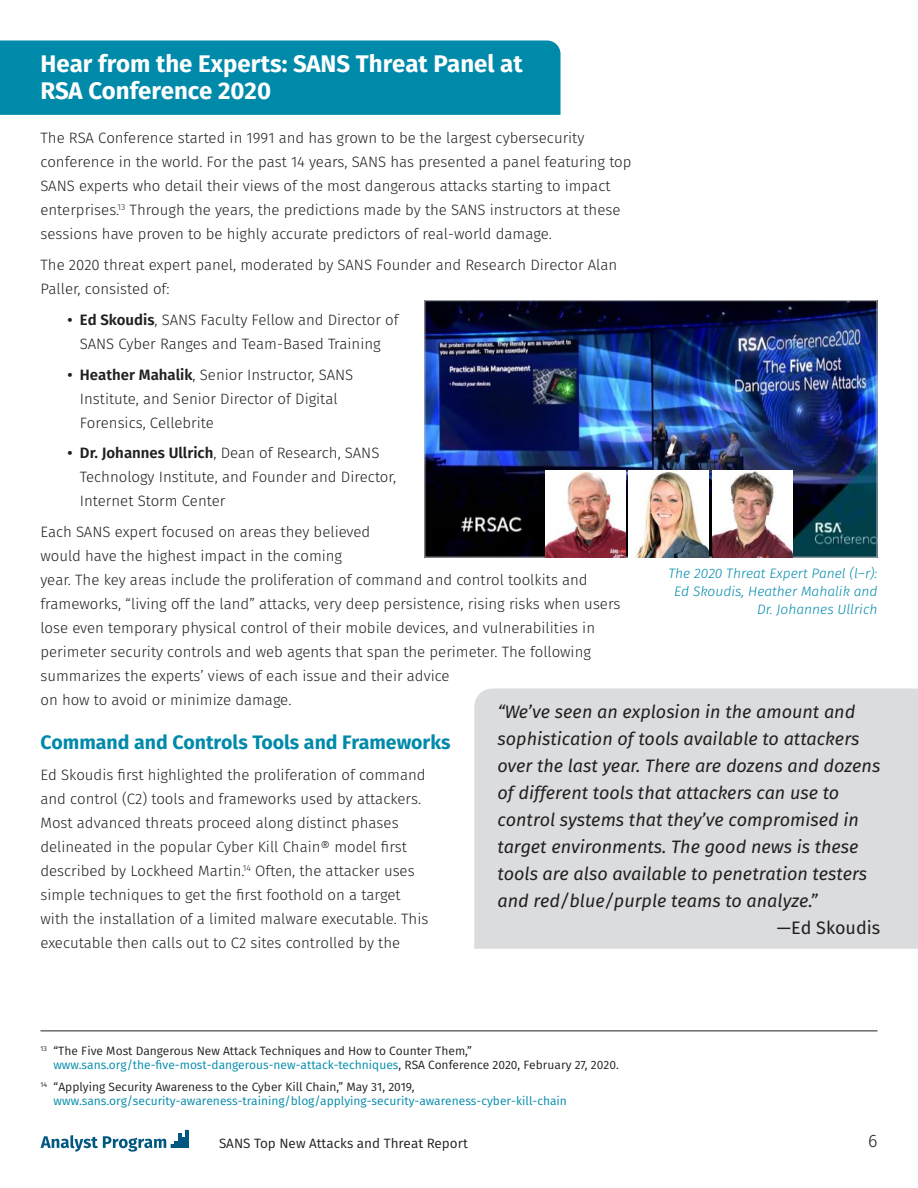
<style>
.page{position:relative;width:918px;height:1188px;background:#fff}
.page>*{position:absolute;margin:0;border:0;box-sizing:border-box;transform-origin:0 0}
.t1{font:700 24px/27px "Fira Sans";color:#fff}
.t2{font:700 19.5px "Fira Sans";color:#008aaa}
.t3{font:italic 18px/27px "Fira Sans";color:#221f20}
.t4{font:18px "Fira Sans";color:#221f20}
.t5{font:300 18px "Fira Sans";color:#221f20}
.t6{font:300 15px/24px "Fira Sans";color:#221f20}
.t7{font:italic 300 13.65px/17.7px "Fira Sans";color:#008aaa;text-align:right}
.t8{font:13.5px "Fira Sans";color:#221f20}
.t9{font:12px/14.4px "Fira Sans";color:#221f20}
.t10{font:12px/14.4px "Fira Sans";color:#008aaa}
.s1{font-weight:600}
.s2{color:#008aaa}
.s3{color:#221f20}
</style>
<div class="page">
<div style="left:0;top:40px;width:561px;height:75px;background:#008aaa"></div>
<hr style="left:178px;top:1133px;width:3px;height:15px;background:#005881">
<hr style="left:186px;top:1130px;width:3px;height:18px;background:#005881">
<svg style="left:41px;top:1135px;width:145px;height:17px"></svg>
<div style="left:474px;top:689px;width:444px;height:260px;background:#dbdcde"></div>
<hr style="left:40px;top:1030px;width:838px;height:1px;background:#221f20">
<img style="left:426px;top:302px;width:449px;height:254px">
<div style="left:424px;top:300px;width:453px;height:258px;border:1px solid #bbbdc0"></div>
<img style="left:712px;top:471px;width:80px;height:87px">
<img style="left:629px;top:471px;width:80px;height:87px">
<img style="left:545px;top:471px;width:80px;height:87px">
<h1 class="t1" style="left:40px;top:50px;width:484px">Hear from the Experts: SANS Threat Panel at<br>RSA Conference 2020</h1>
<p class="t6" style="left:40px;top:126px;width:593px">The RSA Conference started in 1991 and has grown to be the largest cybersecurity conference in the world. For the past 14 years, SANS has presented a panel featuring top SANS experts who detail their views of the most dangerous attacks starting to impact enterprises.<sup>13</sup> Through the years, the predictions made by the SANS instructors at these sessions have proven to be highly accurate predictors of real-world damage.</p>
<p class="t6" style="left:41px;top:253px;width:578px">The 2020 threat expert panel, moderated by SANS Founder and Research Director Alan<br>Paller, consisted of:</p>
<p class="t6" style="left:68px;top:308px;width:333px;text-align:center"><span class="s1">• Ed Skoudis</span>, SANS Faculty Fellow and Director of<br>SANS Cyber Ranges and Team-Based Training</p>
<p class="t6" style="left:80px;top:362px;width:275px;text-indent:-12px"><span class="s1">• Heather Mahalik</span>, Senior Instructor, SANS<br>Institute, and Senior Director of Digital<br>Forensics, Cellebrite</p>
<p class="t6" style="left:80px;top:441px;width:318px;text-indent:-12px"><span class="s1">• Dr. Johannes Ullrich</span>, Dean of Research, SANS<br>Technology Institute, and Founder and Director,<br>Internet Storm Center</p>
<p class="t6" style="left:41px;top:520px;width:581px">Each SANS expert focused on areas they believed<br>would have the highest impact in the coming<br>year. The key areas include the proliferation of command and control toolkits and frameworks, “living off the land” attacks, very deep persistence, rising risks when users lose even temporary physical control of their mobile devices, and vulnerabilities in perimeter security controls and web agents that span the perimeter. The following summarizes the experts’ views of each issue and their advice<br>on how to avoid or minimize damage.</p>
<h2 class="t2" style="left:40px;top:729px;width:412px">Command and Controls Tools and Frameworks</h2>
<p class="t6" style="left:40px;top:763px;width:389px">Ed Skoudis first highlighted the proliferation of command and control (C2) tools and frameworks used by attackers.<br>Most advanced threats proceed along distinct phases delineated in the popular Cyber Kill Chain® model first described by Lockheed Martin.<sup>14</sup> Often, the attacker uses simple techniques to get the first foothold on a target with the installation of a limited malware executable. This executable then calls out to C2 sites controlled by the</p>
<p class="t7" style="left:669px;top:565px;width:210px">The 2020 Threat Expert Panel (l–r):<br>Ed Skoudis, Heather Mahalik and<br>Dr. Johannes Ullrich</p>
<p class="t3" style="left:497px;top:698px;width:384px">“We’ve seen an explosion in the amount and sophistication of tools available to attackers over the last year. There are dozens and dozens of different tools that attackers can use to control systems that they’ve compromised in target environments. The good news is these tools are also available to penetration testers and red/blue/purple teams to analyze.”</p>
<p class="t4" style="left:777px;top:915px;width:105px">—Ed Skoudis</p>
<p class="t9" style="left:53px;top:1044px;width:567px;text-indent:-13px"><sup>13</sup> “The Five Most Dangerous New Attack Techniques and How to Counter Them,” <span class="s2">www.sans.org/the-five-most-dangerous-new-attack-techniques</span>, RSA Conference 2020, February 27, 2020.</p>
<p class="t10" style="left:54px;top:1079px;width:515px;text-indent:-13px"><sup>14</sup> <span class="s3">“Applying Security Awareness to the Cyber Kill Chain,” May 31, 2019, </span>www.sans.org/security-awareness-training/blog/applying-security-awareness-cyber-kill-chain</p>
<p class="t8" style="left:219px;top:1133px;width:250px">SANS Top New Attacks and Threat Report</p>
<p class="t5" style="left:868px;top:1128px;width:11px">6</p>
</div>
